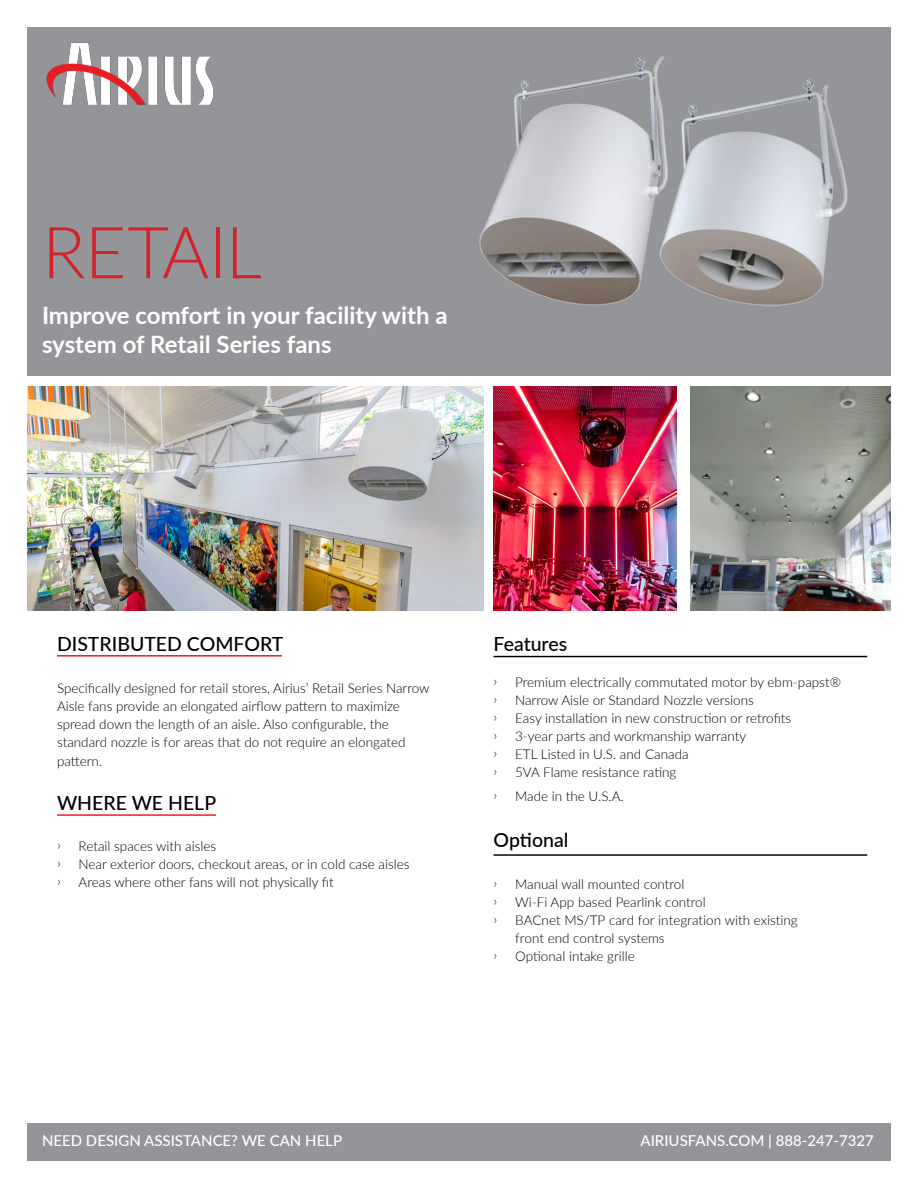
<style>
.page{position:relative;width:918px;height:1188px;background:#fff}
.page>*{position:absolute;margin:0;border:0;box-sizing:border-box;transform-origin:0 0}
.Airius_Super{font:300 72px "Lato";letter-spacing:-.015em;color:#d1232a}
.Paragraph_Style_1{font:700 24px/28.8px "Lato";color:#fff}
.Paragraph_Style_2{font:500 19.5px "Lato";color:#000}
.Paragraph_Style_2-2{font:500 15px "Lato";color:#fff}
.Paragraph_Style_2-3{font:300 13.5px/18px "Lato";color:#000}
</style>
<div class="page">
<img style="left:27px;top:387px;width:456px;height:224px">
<div style="left:27px;top:27px;width:864px;height:349px;background:#939598"></div>
<img style="left:46px;top:42px;width:168px;height:63px">
<img style="left:494px;top:387px;width:182px;height:224px">
<img style="left:690px;top:387px;width:201px;height:224px">
<div style="left:27px;top:1123px;width:864px;height:38px;background:#939598"></div>
<hr style="left:57px;top:655px;width:225px;height:2px;background:#ee1d23">
<hr style="left:57px;top:814px;width:159px;height:2px;background:#ee1d23">
<hr style="left:494px;top:656px;width:373px;height:1px;background:#040503">
<hr style="left:494px;top:854px;width:373px;height:2px;background:#040503">
<img style="left:479px;top:56px;width:369px;height:257px">
<p class="Airius_Super" style="left:42px;top:202px;width:221px">RETAIL</p>
<p class="Paragraph_Style_1" style="left:42px;top:300px;width:407px">Improve comfort in your facility with a system of Retail Series fans</p>
<p class="Paragraph_Style_2" style="left:57px;top:630px;width:228px">DISTRIBUTED COMFORT</p>
<p class="Paragraph_Style_2-3" style="left:57px;top:678px;width:374px">Specifically designed for retail stores, Airius’ Retail Series Narrow Aisle fans provide an elongated airflow pattern to maximize spread down the length of an aisle. Also configurable, the standard nozzle is for areas that do not require an elongated</p>
<p class="Paragraph_Style_2-3" style="left:57px;top:752px;width:47px">pattern.</p>
<p class="Paragraph_Style_2" style="left:57px;top:789px;width:161px">WHERE WE HELP</p>
<p class="Paragraph_Style_2-3" style="left:57px;top:837px;width:5px">҇</p>
<p class="Paragraph_Style_2-3" style="left:79px;top:837px;width:139px">Retail spaces with aisles</p>
<p class="Paragraph_Style_2-3" style="left:57px;top:855px;width:5px">҇</p>
<p class="Paragraph_Style_2-3" style="left:79px;top:855px;width:332px">Near exterior doors, checkout areas, or in cold case aisles</p>
<p class="Paragraph_Style_2-3" style="left:57px;top:873px;width:5px">҇</p>
<p class="Paragraph_Style_2-3" style="left:79px;top:873px;width:257px">Areas where other fans will not physically fit</p>
<p class="Paragraph_Style_2" style="left:494px;top:630px;width:75px">Features</p>
<p class="Paragraph_Style_2-3" style="left:494px;top:673px;width:5px">҇</p>
<p class="Paragraph_Style_2-3" style="left:515px;top:673px;width:327px">Premium electrically commutated motor by ebm-papst®</p>
<p class="Paragraph_Style_2-3" style="left:494px;top:691px;width:5px">҇</p>
<p class="Paragraph_Style_2-3" style="left:515px;top:691px;width:240px">Narrow Aisle or Standard Nozzle versions</p>
<p class="Paragraph_Style_2-3" style="left:494px;top:709px;width:5px">҇</p>
<p class="Paragraph_Style_2-3" style="left:515px;top:709px;width:278px">Easy installation in new construction or retrofits</p>
<p class="Paragraph_Style_2-3" style="left:494px;top:727px;width:5px">҇</p>
<p class="Paragraph_Style_2-3" style="left:515px;top:727px;width:232px">3-year parts and workmanship warranty</p>
<p class="Paragraph_Style_2-3" style="left:494px;top:745px;width:5px">҇</p>
<p class="Paragraph_Style_2-3" style="left:515px;top:745px;width:175px">ETL Listed in U.S. and Canada</p>
<p class="Paragraph_Style_2-3" style="left:494px;top:763px;width:5px">҇</p>
<p class="Paragraph_Style_2-3" style="left:515px;top:763px;width:163px">5VA Flame resistance rating</p>
<p class="Paragraph_Style_2-3" style="left:494px;top:786px;width:5px">҇</p>
<p class="Paragraph_Style_2-3" style="left:515px;top:786px;width:110px">Made in the U.S.A.</p>
<p class="Paragraph_Style_2" style="left:494px;top:826px;width:76px">Optional</p>
<p class="Paragraph_Style_2-3" style="left:494px;top:875px;width:5px">҇</p>
<p class="Paragraph_Style_2-3" style="left:515px;top:875px;width:171px">Manual wall mounted control</p>
<p class="Paragraph_Style_2-3" style="left:494px;top:893px;width:5px">҇</p>
<p class="Paragraph_Style_2-3" style="left:515px;top:893px;width:192px">Wi-Fi App based Pearlink control</p>
<p class="Paragraph_Style_2-3" style="left:494px;top:911px;width:5px">҇</p>
<p class="Paragraph_Style_2-3" style="left:515px;top:911px;width:284px">BACnet MS/TP card for integration with existing front end control systems</p>
<p class="Paragraph_Style_2-3" style="left:494px;top:947px;width:5px">҇</p>
<p class="Paragraph_Style_2-3" style="left:515px;top:947px;width:121px">Optional intake grille</p>
<p class="Paragraph_Style_2-2" style="left:42px;top:1130px;width:302px">NEED DESIGN ASSISTANCE? WE CAN HELP</p>
<p class="Paragraph_Style_2-2" style="left:640px;top:1130px;width:235px">AIRIUSFANS.COM | 888-247-7327</p>
</div>
